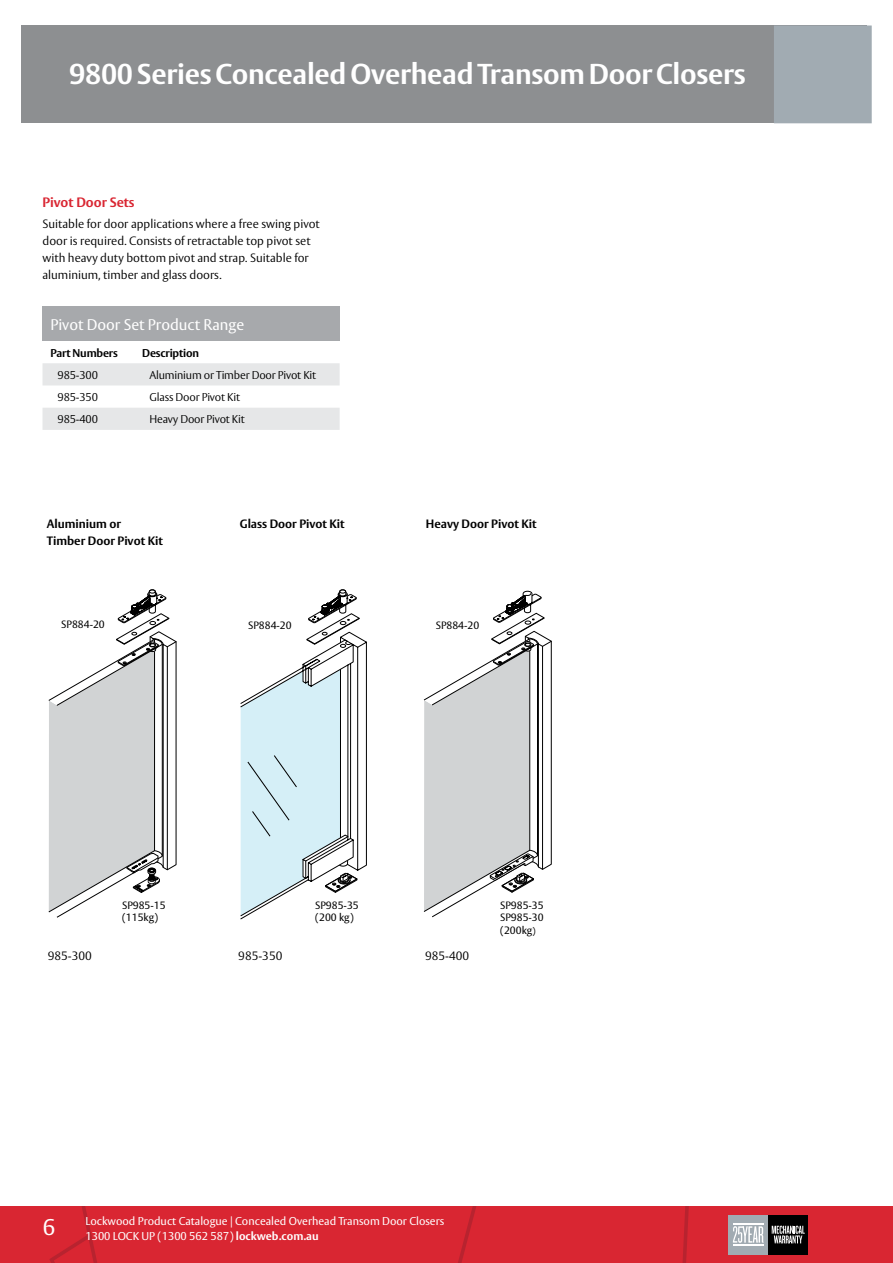
<style>
.page{position:relative;width:893px;height:1263px;background:#fff}
.page>*{position:absolute;margin:0;border:0;box-sizing:border-box;transform-origin:0 0}
.t1{font:700 28.5px "ASSA Vesta";letter-spacing:-.01em;color:#fff}
.t2{font:22.5px "ASSA Vesta";color:#fff}
.t3{font:15.3px "ASSA Vesta";color:#fff}
.t4{font:700 13.5px "ASSA Vesta";color:#d92632}
.t5{font:300 12px/16.8px "ASSA Vesta";color:#000}
.t6{font:700 12px/16.8px "ASSA Vesta";color:#000}
.t7{font:11.25px/15px "ASSA Vesta";color:#fff}
.t8{font:300 11.25px "ASSA Vesta";letter-spacing:-.015em;color:#000}
.t9{font:700 11.25px "ASSA Vesta";letter-spacing:-.015em;color:#000}
.t10{font:10.5px/12.6px "ASSA Vesta";color:#000}
.s1{font-size:9.15px}
.s2{font-weight:700}
</style>
<div class="page">
<div style="left:0;top:1206px;width:893px;height:57px;background:#d92632"></div>
<svg style="left:57px;top:1206px;width:37px;height:34px"></svg>
<div style="left:728px;top:1215px;width:40px;height:40px;background:#a1abb2"></div>
<div style="left:768px;top:1215px;width:40px;height:40px;background:#000"></div>
<svg style="left:772px;top:1225px;width:33px;height:18px"></svg>
<svg style="left:733px;top:1226px;width:30px;height:17px"></svg>
<hr style="left:733px;top:1224px;width:30px;height:1px;background:#fff">
<hr style="left:733px;top:1244px;width:30px;height:1px;background:#fff">
<div style="left:21px;top:26px;width:846px;height:97px;background:#8d8f91"></div>
<div style="left:774px;top:26px;width:98px;height:97px;background:#a1abb2"></div>
<svg style="left:48px;top:589px;width:129px;height:329px"></svg>
<svg style="left:240px;top:589px;width:127px;height:330px"></svg>
<svg style="left:424px;top:591px;width:127px;height:326px"></svg>
<div style="left:43px;top:306px;width:297px;height:35px;background:#a7a9ac"></div>
<svg style="left:43px;top:363px;width:297px;height:67px"></svg>
<h1 class="t1" style="left:69px;top:57px;width:678px">9800 Series Concealed Overhead Transom Door Closers</h1>
<p class="t4" style="left:43px;top:194px;width:94px">Pivot Door Sets</p>
<p class="t5" style="left:43px;top:216px;width:279px">Suitable for door applications where a free swing pivot door is required. Consists of retractable top pivot set with heavy duty bottom pivot and strap. Suitable for aluminium, timber and glass doors.</p>
<p class="t3" style="left:50px;top:315px;width:195px">Pivot Door Set Product Range</p>
<p class="t9" style="left:50px;top:346px;width:69px">Part Numbers</p>
<p class="t9" style="left:142px;top:346px;width:58px">Description</p>
<p class="t8" style="left:58px;top:368px;width:42px">985-300</p>
<p class="t8" style="left:149px;top:368px;width:168px">Aluminium or Timber Door Pivot Kit</p>
<p class="t8" style="left:58px;top:390px;width:42px">985-350</p>
<p class="t8" style="left:149px;top:390px;width:92px">Glass Door Pivot Kit</p>
<p class="t8" style="left:58px;top:412px;width:42px">985-400</p>
<p class="t8" style="left:149px;top:412px;width:97px">Heavy Door Pivot Kit</p>
<p class="t6" style="left:47px;top:516px;width:118px">Aluminium or<br>Timber Door Pivot Kit</p>
<p class="t6" style="left:240px;top:516px;width:106px">Glass Door Pivot Kit</p>
<p class="t6" style="left:426px;top:516px;width:112px">Heavy Door Pivot Kit</p>
<p class="t10" style="left:61px;top:619px;width:45px">SP884-20</p>
<p class="t10" style="left:248px;top:620px;width:45px">SP884-20</p>
<p class="t10" style="left:436px;top:619px;width:45px">SP884-20</p>
<p class="t5" style="left:48px;top:947px;width:46px">985-300</p>
<p class="t10" style="left:122px;top:899px;width:45px">SP985-15 (115kg)</p>
<p class="t5" style="left:238px;top:947px;width:46px">985-350</p>
<p class="t10" style="left:315px;top:899px;width:45px">SP985-35 (200 kg)</p>
<p class="t5" style="left:425px;top:947px;width:46px">985-400</p>
<p class="t10" style="left:500px;top:899px;width:45px;text-align:justify">SP985-35<br>SP985-30 (200kg<span class="s1">)</span></p>
<h2 class="t2" style="left:43px;top:1214px;width:14px">6</h2>
<p class="t7" style="left:85px;top:1214px;width:360px">Lockwood Product Catalogue | Concealed Overhead Transom Door Closers<br>1300 LOCK UP (1300 562 587) <span class="s2">lockweb.com.au</span></p>
</div>
